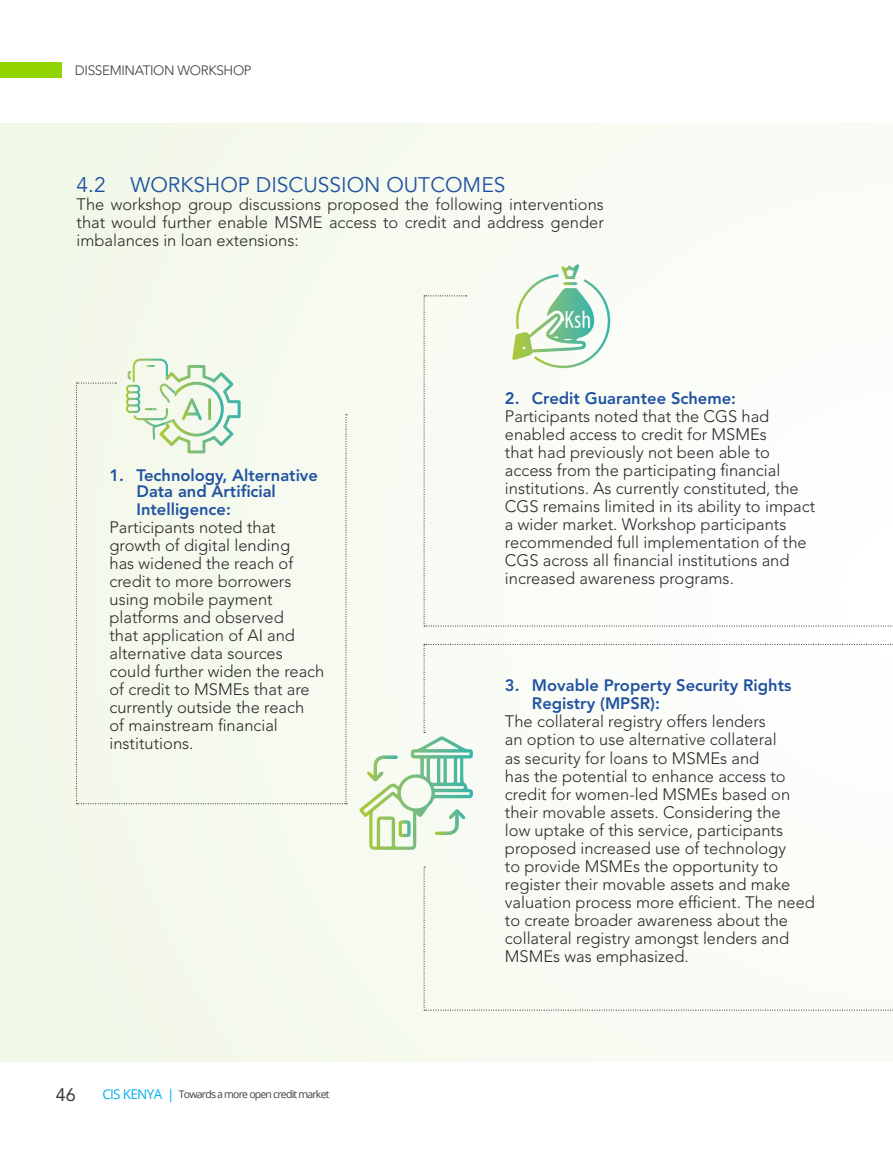
<style>
.page{position:relative;width:893px;height:1149px;background:#fff}
.page>*{position:absolute;margin:0;border:0;box-sizing:border-box;transform-origin:0 0}
.t1{font:21px "Avenir LT Std";color:#2152a1}
.t2{font:18px "Avenir LT Std";color:#3c3a3c}
.t3{font:300 16.5px/18px "Avenir LT Std";color:#292829}
.t4{font:800 16.5px/18px "Avenir LT Std";color:#2152a1}
.t5{font:300 13.5px "Avenir LT Std";letter-spacing:-.025em;color:#3c3a3c}
.t6{font:10.5px "Open Sans";letter-spacing:-.075em;color:#414042}
.s1{font-size:13.5px;color:#00aeef}
</style>
<div class="page">
<div style="left:0;top:123px;width:893px;height:938px;background:#f2f8e8"></div>
<div style="left:423px;top:866px;width:470px;height:144px;background:#f9fcf5"></div>
<div style="left:359px;top:643px;width:534px;height:206px;background:#fbfcf8"></div>
<div style="left:423px;top:264px;width:470px;height:362px;background:#fbfcf8"></div>
<svg style="left:76px;top:358px;width:271px;height:446px"></svg>
<div style="left:0;top:62px;width:62px;height:16px;background:#91d400"></div>
<p class="t5" style="left:75px;top:62px;width:178px">DISSEMINATION WORKSHOP</p>
<p class="t1" style="left:77px;top:173px;width:430px">4.2 WORKSHOP DISCUSSION OUTCOMES</p>
<p class="t3" style="left:77px;top:195px;width:529px;text-align:justify">The workshop group discussions proposed the following interventions that would further enable MSME access to credit and address gender imbalances in loan extensions:</p>
<p class="t4" style="left:136px;top:466px;width:183px;line-height:16.5px;text-indent:-27px">1. Technology, Alternative<br>Data and Artificial</p>
<p class="t4" style="left:136px;top:500px;width:96px">Intelligence:</p>
<p class="t3" style="left:109px;top:518px;width:216px">Participants noted that growth of digital lending<br>has widened the reach of credit to more borrowers using mobile payment platforms and observed<br>that application of AI and alternative data sources could further widen the reach of credit to MSMEs that are currently outside the reach<br>of mainstream financial institutions.</p>
<p class="t2" style="left:56px;top:1084px;width:22px">46</p>
<p class="t6" style="left:102px;top:1086px;width:229px"><span class="s1">CIS KENYA |</span> Towards a more open credit market</p>
<p class="t4" style="left:505px;top:389px;width:233px">2. Credit Guarantee Scheme:</p>
<p class="t3" style="left:505px;top:407px;width:312px">Participants noted that the CGS had enabled access to credit for MSMEs<br>that had previously not been able to access from the participating financial institutions. As currently constituted, the CGS remains limited in its ability to impact a wider market. Workshop participants recommended full implementation of the CGS across all financial institutions and increased awareness programs.</p>
<p class="t4" style="left:532px;top:676px;width:261px;text-indent:-27px">3. Movable Property Security Rights<br>Registry (MPSR):</p>
<p class="t3" style="left:505px;top:712px;width:312px">The collateral registry offers lenders<br>an option to use alternative collateral<br>as security for loans to MSMEs and<br>has the potential to enhance access to credit for women-led MSMEs based on their movable assets. Considering the<br>low uptake of this service, participants proposed increased use of technology<br>to provide MSMEs the opportunity to register their movable assets and make valuation process more efficient. The need to create broader awareness about the collateral registry amongst lenders and MSMEs was emphasized.</p>
</div>
